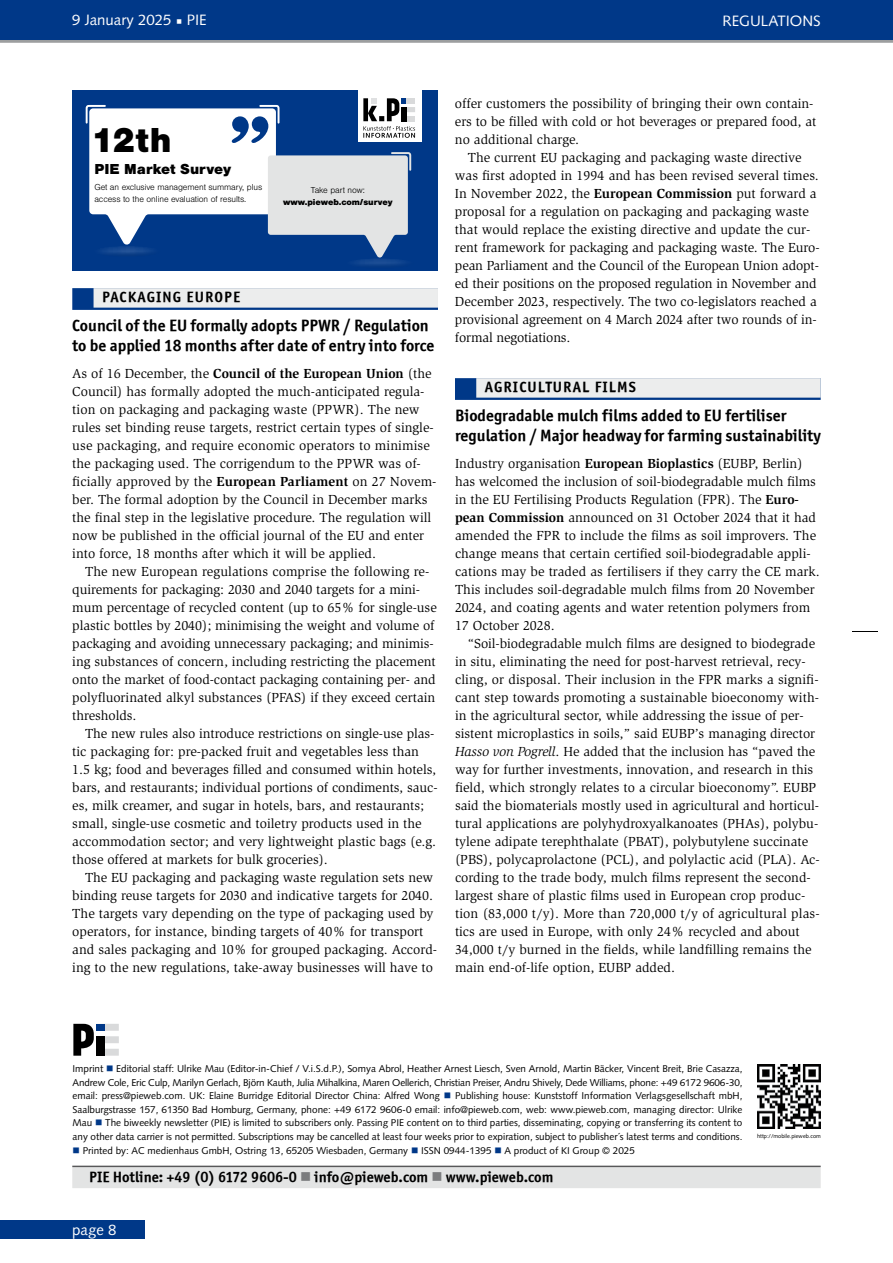
<style>
.page{position:relative;width:893px;height:1263px;background:#fff}
.page>*{position:absolute;margin:0;border:0;box-sizing:border-box;transform-origin:0 0}
.t1{font:75px "Stencil Std";color:#003888}
.t2{font:36px "Sans LH Bold";color:#000}
.t3{font:16.5px/19.5px "Officina Sans ITCTT Bold";color:#000}
.t4{font:15px "Officina Sans ITCTT Bold";color:#000}
.t5{font:15px "Syntax LT Std";color:#fff}
.t6{font:15px "Officina Sans ITCTT Bold";letter-spacing:.075em;color:#000}
.t7{font:15px "Sans LH Bold";color:#000}
.t8{font:13.5px/18px "Slimbach Std";color:#000}
.t9{font:9.9px/13.5px "Syntax LT Std";color:#000;text-align:justify}
.t10{font:9px/12px "Sans LH Regular";letter-spacing:-.01em;color:#000}
.t11{font:9px "Sans LH Bold";letter-spacing:-.01em;color:#000}
.t12{font:5.7px "Syntax LT Std";color:#000}
.s1{font-weight:700}
.s2{font-style:italic}
.s3{color:#003888}
.s4{color:#7b7c7e}
</style>
<div class="page">
<svg style="left:0;top:39px;width:893px;height:4px;background:#7a899e"></svg>
<div style="left:0;top:0;width:893px;height:39px;background:#003888"></div>
<div style="left:0;top:1220px;width:145px;height:19px;background:#003888"></div>
<svg style="left:852px;top:631px;width:26px;height:1px"></svg>
<div style="left:72px;top:1167px;width:749px;height:21px;background:#e3e4e4"></div>
<hr style="left:72px;top:1165px;width:749px;height:2px;background:#58585a">
<svg style="left:73px;top:1024px;width:46px;height:32px"></svg>
<img style="left:757px;top:1065px;width:64px;height:64px">
<div style="left:72px;top:90px;width:366px;height:180px;background:#003888"></div>
<div style="left:358px;top:90px;width:63px;height:52px;background:#fff"></div>
<div style="left:344px;top:258px;width:73px;height:11px;background:#000;opacity:.75"></div>
<svg style="left:85px;top:98px;width:330px;height:160px"></svg>
<div style="left:72px;top:288px;width:366px;height:22px;background:#003888"></div>
<div style="left:94px;top:288px;width:344px;height:20px;background:#eceded"></div>
<div style="left:455px;top:378px;width:366px;height:22px;background:#003888"></div>
<div style="left:476px;top:378px;width:345px;height:20px;background:#eceded"></div>
<p class="t5" style="left:72px;top:11px;width:136px">9 January 2025 ▪ PIE</p>
<p class="t5" style="left:723px;top:12px;width:100px">REGULATIONS</p>
<h1 class="t1" style="left:226px;top:97px;width:49px">”</h1>
<h2 class="t2" style="left:91px;top:120px;width:83px">12th</h2>
<p class="t7" style="left:94px;top:160px;width:138px">PIE Market Survey</p>
<p class="t10" style="left:94px;top:181px;width:169px">Get an exclusive management summary, plus access to the online evaluation of results.</p>
<p class="t10" style="left:311px;top:185px;width:56px">Take part now:</p>
<p class="t11" style="left:283px;top:197px;width:111px">www.pieweb.com/survey</p>
<p class="t6" style="left:102px;top:288px;width:140px">PACKAGING EUROPE</p>
<p class="t3" style="left:72px;top:316px;width:364px">Council of the EU formally adopts PPWR / Regulation to be applied 18 months after date of entry into force</p>
<p class="t8" style="left:72px;top:365px;width:366px">As of 16 December, the <span class="s1">Council of the European Union</span> (the Council) has formally adopted the much-anticipated regula&shy;tion on packaging and packaging waste (PPWR). The new rules set binding reuse targets, restrict certain types of single&shy;use packaging, and require economic operators to minimise the packaging used. The corrigendum to the PPWR was of&shy;ficially approved by the <span class="s1">European Parliament</span> on 27 Novem&shy;ber. The formal adoption by the Council in December marks the final step in the legislative procedure. The regulation will now be published in the official journal of the EU and enter into force, 18 months after which it will be applied.</p>
<p class="t8" style="left:72px;top:563px;width:366px;text-indent:13px">The new European regulations comprise the following re&shy;quirements for packaging: 2030 and 2040 targets for a mini&shy;mum percentage of recycled content (up to 65% for single-use plastic bottles by 2040); minimising the weight and volume of packaging and avoiding unnecessary packaging; and minimis&shy;ing substances of concern, including restricting the placement onto the market of food-contact packaging containing per- and polyfluorinated alkyl substances (PFAS) if they exceed certain thresholds.</p>
<p class="t8" style="left:72px;top:724px;width:367px;text-indent:13px">The new rules also introduce restrictions on single-use plas&shy;tic packaging for: pre-packed fruit and vegetables less than 1.5 kg; food and beverages filled and consumed within hotels, bars, and restaurants; individual portions of condiments, sauc&shy;es, milk creamer, and sugar in hotels, bars, and restaurants; small, single-use cosmetic and toiletry products used in the accommodation sector; and very lightweight plastic bags (e.g. those offered at markets for bulk groceries).</p>
<p class="t8" style="left:72px;top:868px;width:366px;text-indent:13px">The EU packaging and packaging waste regulation sets new binding reuse targets for 2030 and indicative targets for 2040.<br>The targets vary depending on the type of packaging used by operators, for instance, binding targets of 40% for transport and sales packaging and 10% for grouped packaging. Accord&shy;ing to the new regulations, take-away businesses will have to</p>
<p class="t8" style="left:455px;top:94px;width:363px">offer customers the possibility of bringing their own contain&shy;ers to be filled with cold or hot beverages or prepared food, at no additional charge.</p>
<p class="t8" style="left:455px;top:148px;width:366px;text-indent:13px">The current EU packaging and packaging waste directive was first adopted in 1994 and has been revised several times.<br>In November 2022, the <span class="s1">European Commission</span> put forward a proposal for a regulation on packaging and packaging waste that would replace the existing directive and update the cur&shy;rent framework for packaging and packaging waste. The Euro&shy;pean Parliament and the Council of the European Union adopt&shy;ed their positions on the proposed regulation in November and December 2023, respectively. The two co-legislators reached a provisional agreement on 4 March 2024 after two rounds of in&shy;formal negotiations.</p>
<p class="t6" style="left:485px;top:378px;width:153px">AGRICULTURAL FILMS</p>
<p class="t3" style="left:455px;top:406px;width:367px">Biodegradable mulch films added to EU fertiliser regulation / Major headway for farming sustainability</p>
<p class="t8" style="left:455px;top:455px;width:366px">Industry organisation <span class="s1">European Bioplastics</span> (EUBP, Berlin) has welcomed the inclusion of soil-biodegradable mulch films in the EU Fertilising Products Regulation (FPR). The <span class="s1">Euro&shy;pean Commission</span> announced on 31 October 2024 that it had amended the FPR to include the films as soil improvers. The change means that certain certified soil-biodegradable appli&shy;cations may be traded as fertilisers if they carry the CE mark.<br>This includes soil-degradable mulch films from 20 November 2024, and coating agents and water retention polymers from 17 October 2028.</p>
<p class="t8" style="left:455px;top:635px;width:366px;text-indent:13px">“Soil-biodegradable mulch films are designed to biodegrade in situ, eliminating the need for post-harvest retrieval, recy&shy;cling, or disposal. Their inclusion in the FPR marks a signifi&shy;cant step towards promoting a sustainable bioeconomy with&shy;in the agricultural sector, while addressing the issue of per&shy;sistent microplastics in soils,” said EUBP’s managing director <span class="s2">Hasso von Pogrell</span>. He added that the inclusion has “paved the way for further investments, innovation, and research in this field, which strongly relates to a circular bioeconomy”. EUBP said the biomaterials mostly used in agricultural and horticul&shy;tural applications are polyhydroxyalkanoates (PHAs), polybu&shy;tylene adipate terephthalate (PBAT), polybutylene succinate (PBS), polycaprolactone (PCL), and polylactic acid (PLA). Ac&shy;cording to the trade body, mulch films represent the second&shy;largest share of plastic films used in European crop produc&shy;tion (83,000 t/y). More than 720,000 t/y of agricultural plas&shy;tics are used in Europe, with only 24% recycled and about 34,000 t/y burned in the fields, while landfilling remains the main end-of-life option, EUBP added.</p>
<p class="t9" style="left:73px;top:1062px;width:671px">Imprint <span class="s3">■</span> Editorial staff: Ulrike Mau (Editor-in-Chief / V.i.S.d.P.), Somya Abrol, Heather Arnest Liesch, Sven Arnold, Martin Bäcker, Vincent Breit, Brie Casazza, Andrew Cole, Eric Culp, Marilyn Gerlach, Björn Kauth, Julia Mihalkina, Maren Oellerich, Christian Preiser, Andru Shively, Dede Williams, phone: +49 6172 9606-30, email: press@pieweb.com. UK: Elaine Burridge Editorial Director China: Alfred Wong <span class="s3">■</span> Publishing house: Kunststoff Information Verlagsgesellschaft mbH, Saalburgstrasse 157, 61350 Bad Homburg, Germany, phone: +49 6172 9606-0 email: info@pieweb.com, web: www.pieweb.com, managing director: Ulrike Mau <span class="s3">■</span> The biweekly newsletter (PIE) is limited to subscribers only. Passing PIE content on to third parties, disseminating, copying or transferring its content to any other data carrier is not permitted. Subscriptions may be cancelled at least four weeks prior to expiration, subject to publisher´s latest terms and conditions.</p>
<p class="t9" style="left:73px;top:1143px;width:564px"><span class="s3">■</span> Printed by: AC medienhaus GmbH, Ostring 13, 65205 Wiesbaden, Germany <span class="s3">■</span> ISSN 0944-1395 <span class="s3">■</span> A product of KI Group © 2025</p>
<p class="t4" style="left:89px;top:1168px;width:466px">PIE Hotline: +49 (0) 6172 9606-0 <span class="s4">■</span> info@pieweb.com <span class="s4">■</span> www.pieweb.com</p>
<p class="t5" style="left:72px;top:1220px;width:46px">page 8</p>
<p class="t12" style="left:757px;top:1132px;width:65px">http://mobile.pieweb.com</p>
</div>
